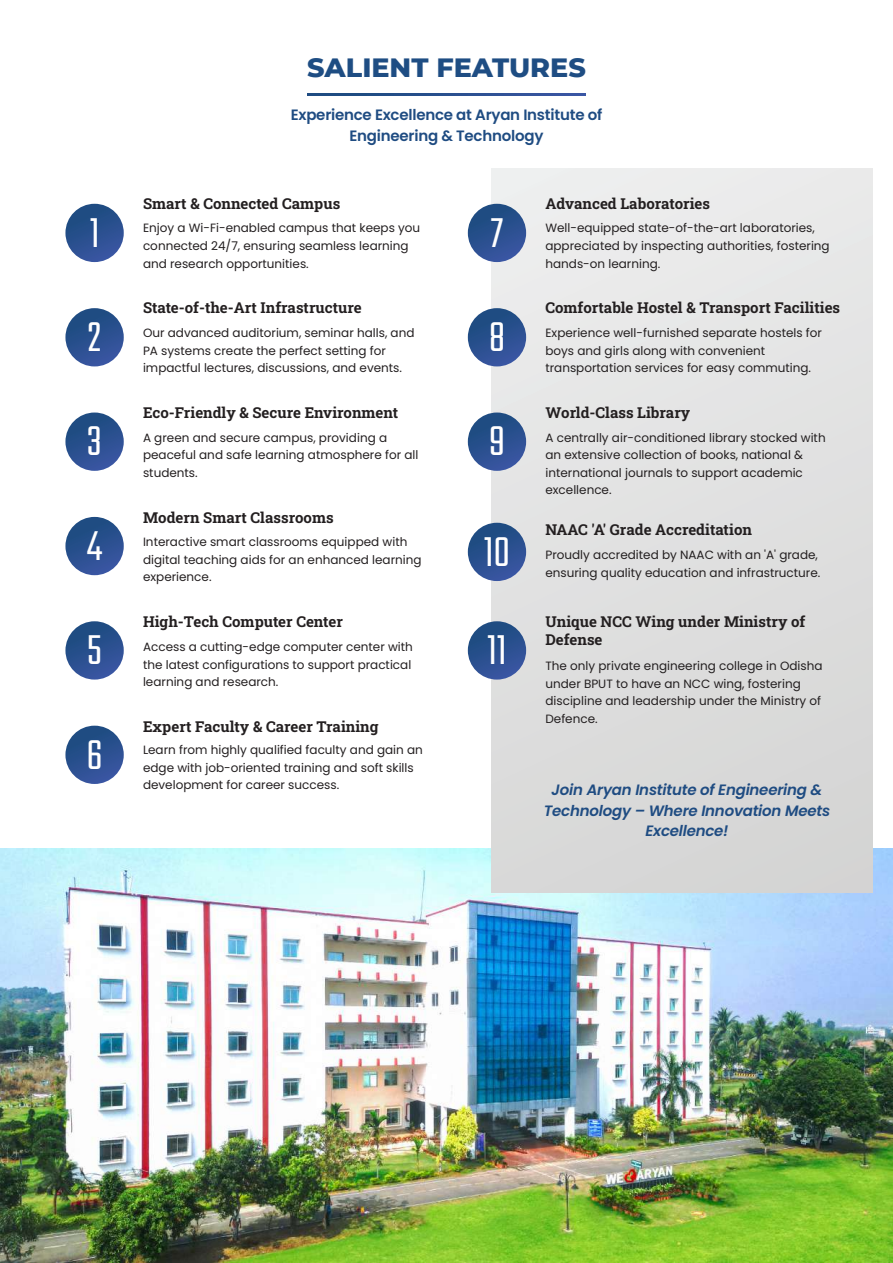
<style>
.page{position:relative;width:893px;height:1263px;background:#fff}
.page>*{position:absolute;margin:0;border:0;box-sizing:border-box;transform-origin:0 0}
.t1{font:300 46.05px "Teko";color:#fff}
.t2{font:800 27px "Montserrat";color:#1e4d83}
.t3{font:700 15px/18px "Roboto Slab";color:#231f20}
.t4{font:italic 600 15px/20.5px "Poppins";letter-spacing:-.015em;color:#1f4c82;text-align:center}
.t5{font:600 15px/20.5px "Poppins";letter-spacing:-.015em;color:#1f4c82;text-align:center}
.t6{font:12px/17.5px "Poppins";color:#231f20}
</style>
<div class="page">
<img style="left:0;top:849px;width:893px;height:413px">
<div style="left:491px;top:168px;width:381px;height:724px;background:linear-gradient(to right,#e3e3e3,#dedede)"></div>
<svg style="left:65px;top:204px;width:59px;height:58px;background:#2d5290"></svg>
<div style="left:65px;top:308px;width:59px;height:58px;background:linear-gradient(to bottom,#225081,#38559f);border-radius:29px"></div>
<div style="left:65px;top:412px;width:59px;height:59px;background:linear-gradient(to bottom,#235182,#3955a0);border-radius:29px"></div>
<svg style="left:65px;top:517px;width:59px;height:58px;background:#2d5290"></svg>
<div style="left:65px;top:621px;width:59px;height:59px;background:linear-gradient(to bottom,#1f4d80,#3d59a2);border-radius:29px"></div>
<svg style="left:65px;top:726px;width:59px;height:58px;background:#2d5391"></svg>
<div style="left:468px;top:204px;width:58px;height:58px;background:linear-gradient(to bottom,#1c4c7f,#3956a0);border-radius:29px"></div>
<div style="left:468px;top:308px;width:58px;height:58px;background:linear-gradient(to bottom,#204f80,#36539f);border-radius:29px"></div>
<svg style="left:468px;top:412px;width:58px;height:59px;background:#2d5290"></svg>
<div style="left:468px;top:523px;width:58px;height:58px;background:linear-gradient(to bottom,#1c4b7e,#3956a0);border-radius:29px"></div>
<svg style="left:468px;top:621px;width:58px;height:59px;background:#2d5290"></svg>
<svg style="left:308px;top:93px;width:277px;height:3px"></svg>
<h2 class="t2" style="left:307px;top:47px;width:280px">SALIENT FEATURES</h2>
<p class="t5" style="left:291px;top:105px;width:313px">Experience Excellence at Aryan Institute of<br>Engineering &amp; Technology</p>
<p class="t3" style="left:143px;top:194px;width:199px">Smart &amp; Connected Campus</p>
<p class="t3" style="left:545px;top:194px;width:166px">Advanced Laboratories</p>
<h1 class="t1" style="left:90px;top:207px;width:11px">1</h1>
<p class="t6" style="left:143px;top:219px;width:279px">Enjoy a Wi-Fi-enabled campus that keeps you connected 24/7, ensuring seamless learning and research opportunities.</p>
<h1 class="t1" style="left:491px;top:207px;width:13px">7</h1>
<p class="t6" style="left:545px;top:219px;width:286px">Well-equipped state-of-the-art laboratories, appreciated by inspecting authorities, fostering hands-on learning.</p>
<p class="t3" style="left:143px;top:299px;width:220px">State-of-the-Art Infrastructure</p>
<p class="t3" style="left:545px;top:299px;width:296px">Comfortable Hostel &amp; Transport Facilities</p>
<h1 class="t1" style="left:88px;top:311px;width:15px">2</h1>
<p class="t6" style="left:143px;top:324px;width:273px">Our advanced auditorium, seminar halls, and<br>PA systems create the perfect setting for impactful lectures, discussions, and events.</p>
<h1 class="t1" style="left:489px;top:311px;width:18px">8</h1>
<p class="t6" style="left:545px;top:324px;width:278px">Experience well-furnished separate hostels for boys and girls along with convenient transportation services for easy commuting.</p>
<p class="t3" style="left:143px;top:403px;width:257px">Eco-Friendly &amp; Secure Environment</p>
<p class="t3" style="left:545px;top:403px;width:146px">World-Class Library</p>
<h1 class="t1" style="left:87px;top:416px;width:16px">3</h1>
<p class="t6" style="left:143px;top:429px;width:277px">A green and secure campus, providing a peaceful and safe learning atmosphere for all students.</p>
<h1 class="t1" style="left:489px;top:416px;width:17px">9</h1>
<p class="t6" style="left:545px;top:429px;width:282px">A centrally air-conditioned library stocked with an extensive collection of books, national &amp; international journals to support academic excellence.</p>
<p class="t3" style="left:143px;top:508px;width:192px">Modern Smart Classrooms</p>
<h1 class="t1" style="left:87px;top:520px;width:16px">4</h1>
<p class="t6" style="left:143px;top:533px;width:280px">Interactive smart classrooms equipped with digital teaching aids for an enhanced learning experience.</p>
<h1 class="t1" style="left:484px;top:526px;width:28px">10</h1>
<p class="t3" style="left:545px;top:521px;width:208px">NAAC 'A' Grade Accreditation</p>
<p class="t6" style="left:545px;top:546px;width:276px">Proudly accredited by NAAC with an 'A' grade, ensuring quality education and infrastructure.</p>
<p class="t3" style="left:143px;top:612px;width:201px">High-Tech Computer Center</p>
<h1 class="t1" style="left:87px;top:624px;width:16px">5</h1>
<p class="t6" style="left:143px;top:638px;width:271px">Access a cutting-edge computer center with the latest configurations to support practical learning and research.</p>
<p class="t3" style="left:143px;top:717px;width:237px">Expert Faculty &amp; Career Training</p>
<h1 class="t1" style="left:487px;top:624px;width:21px">11</h1>
<p class="t3" style="left:545px;top:612px;width:261px">Unique NCC Wing under Ministry of<br>Defense</p>
<p class="t6" style="left:545px;top:657px;width:279px">The only private engineering college in Odisha under BPUT to have an NCC wing, fostering discipline and leadership under the Ministry of Defence.</p>
<h1 class="t1" style="left:86px;top:729px;width:18px">6</h1>
<p class="t6" style="left:143px;top:741px;width:281px">Learn from highly qualified faculty and gain an edge with job-oriented training and soft skills development for career success.</p>
<p class="t4" style="left:544px;top:780px;width:288px">Join Aryan Institute of Engineering &amp;<br>Technology – Where Innovation Meets<br>Excellence!</p>
</div>
